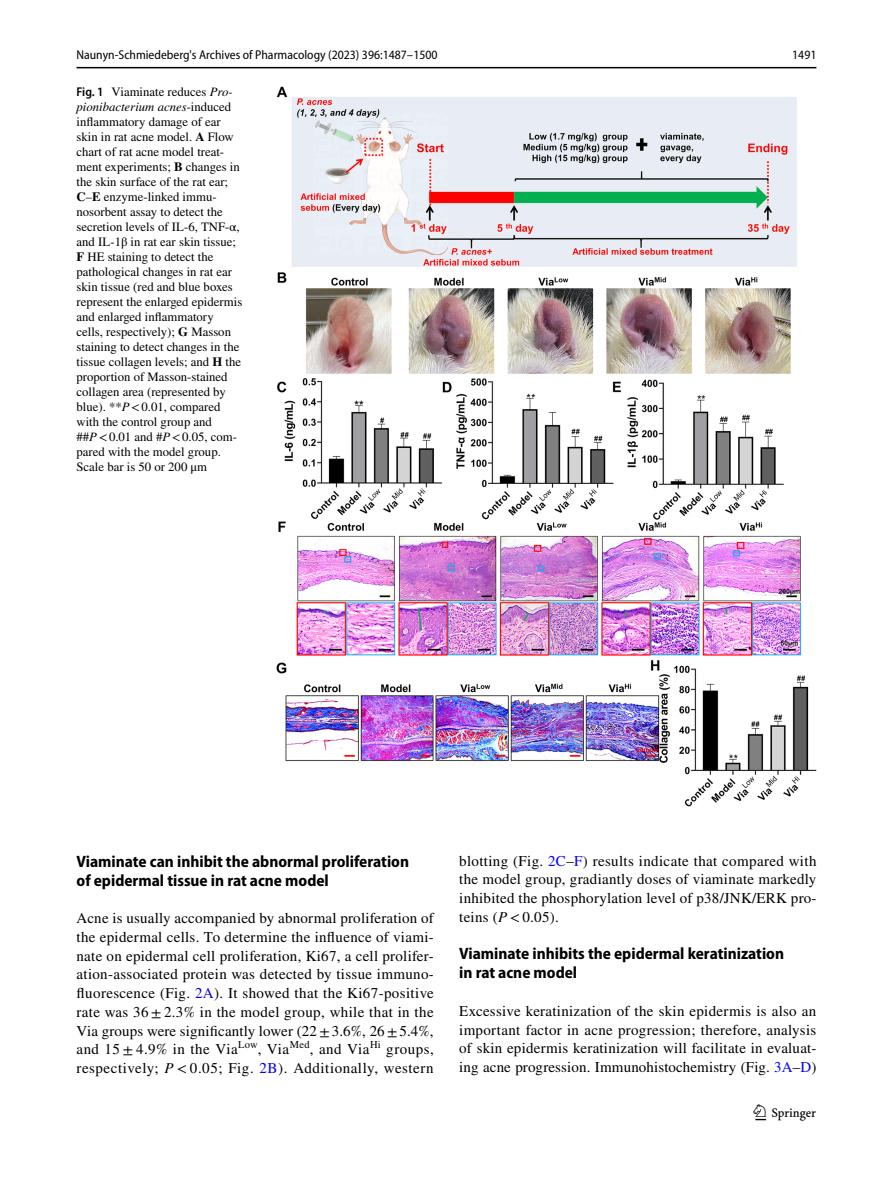
<style>
.page{position:relative;width:893px;height:1187px;background:#fff}
.page>*{position:absolute;margin:0;border:0;box-sizing:border-box;transform-origin:0 0}
.t1{font:22.5px "Springnew Regular 3";color:#000}
.t2{font:700 semi-condensed 16.5px/18.8px "Myriad Pro";color:#000}
.t3{font:15px/18.8px "STIX";letter-spacing:.015em;color:#000;text-align:justify}
.t4{font:12.75px/15px "STIX";color:#000}
.t5{font:semi-condensed 12.75px "Myriad Pro";color:#000}
.s1{font-family:"Myriad Pro";font-weight:600;font-stretch:semi-condensed}
.s2{font-style:italic}
.s3{font-weight:700}
.s4{color:#00f}
</style>
<div class="page">
<hr style="left:77px;top:67px;width:739px;height:1px;background:#000">
<img style="left:276px;top:87px;width:540px;height:719px">
<p class="t5" style="left:77px;top:48px;width:362px">Naunyn-Schmiedeberg's Archives of Pharmacology (2023) 396:1487–1500</p>
<p class="t5" style="left:792px;top:48px;width:26px">1491</p>
<p class="t4" style="left:77px;top:85px;width:167px"><span class="s1">Fig. 1</span> Viaminate reduces <span class="s2">Pro&shy;pionibacterium acnes</span>-induced inflammatory damage of ear skin in rat acne model. <span class="s3">A</span> Flow chart of rat acne model treat&shy;ment experiments; <span class="s3">B</span> changes in the skin surface of the rat ear;<br><span class="s3">C</span>–<span class="s3">E</span> enzyme-linked immu&shy;nosorbent assay to detect the secretion levels of IL-6, TNF-α, and IL-1β in rat ear skin tissue;<br><span class="s3">F</span> HE staining to detect the pathological changes in rat ear skin tissue (red and blue boxes represent the enlarged epidermis and enlarged inflammatory cells, respectively); <span class="s3">G</span> Masson staining to detect changes in the tissue collagen levels; and <span class="s3">H</span> the proportion of Masson-stained collagen area (represented by blue). **<span class="s2">P</span>&lt;0.01, compared with the control group and ##<span class="s2">P</span>&lt;0.01 and #<span class="s2">P</span>&lt;0.05, com&shy;pared with the model group.<br>Scale bar is 50 or 200 μm</p>
<p class="t2" style="left:77px;top:852px;width:334px">Viaminate can inhibit the abnormal proliferation of epidermal tissue in rat acne model</p>
<p class="t3" style="left:77px;top:909px;width:359px">Acne is usually accompanied by abnormal proliferation of the epidermal cells. To determine the influence of viami&shy;nate on epidermal cell proliferation, Ki67, a cell prolifer&shy;ation-associated protein was detected by tissue immuno&shy;fluorescence (Fig. <span class="s4">2A</span>). It showed that the Ki67-positive rate was 36 ±2.3% in the model group, while that in the Via groups were significantly lower (22±3.6%, 26±5.4%, and 15 ± 4.9% in the Via<sup>Low</sup>, Via<sup>Med</sup>, and Via<sup>Hi</sup> groups, respectively; <span class="s2">P</span> &lt; 0.05; Fig. <span class="s4">2B</span>). Additionally, western</p>
<p class="t3" style="left:459px;top:852px;width:359px">blotting (Fig. <span class="s4">2C</span>–<span class="s4">F</span>) results indicate that compared with the model group, gradiantly doses of viaminate markedly inhibited the phosphorylation level of p38/JNK/ERK pro&shy;teins (<span class="s2">P</span>&lt;0.05).</p>
<p class="t2" style="left:459px;top:944px;width:326px">Viaminate inhibits the epidermal keratinization in rat acne model</p>
<p class="t3" style="left:459px;top:1002px;width:359px">Excessive keratinization of the skin epidermis is also an important factor in acne progression; therefore, analysis of skin epidermis keratinization will facilitate in evaluat&shy;ing acne progression. Immunohistochemistry (Fig. <span class="s4">3A</span>–<span class="s4">D</span>)</p>
<h1 class="t1" style="left:755px;top:1104px;width:62px">1 3</h1>
</div>
